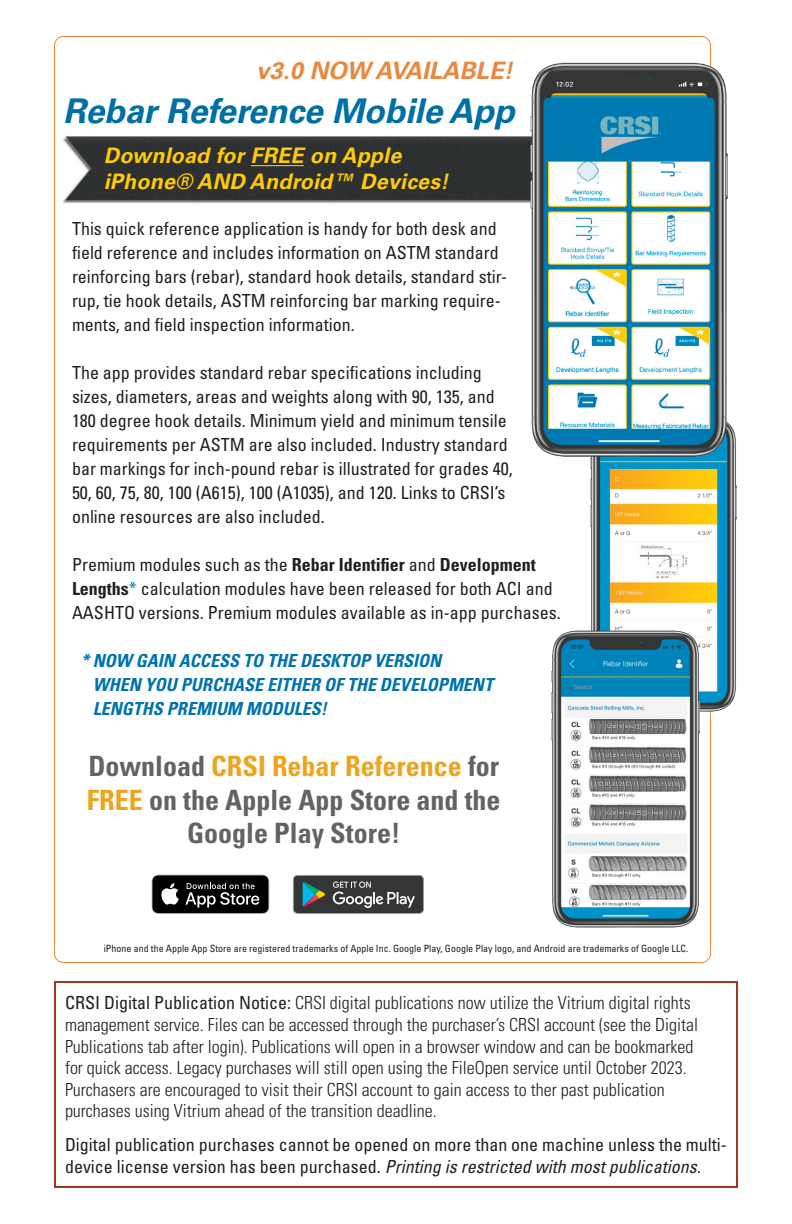
<style>
.page{position:relative;width:792px;height:1224px;background:#fff}
.page>*{position:absolute;margin:0;border:0;box-sizing:border-box;transform-origin:0 0}
.t1{font:italic 700 34px "Univers LT Std";letter-spacing:-.005em;color:#0070a4}
.t2{font:700 condensed 28px/33.6px "Univers LT Std";color:#636366;text-align:center}
.t3{font:italic 700 24px "Univers LT Std";color:#e88941}
.t4{font:italic 700 21.4px/26px "Univers LT Std";letter-spacing:.01em;color:#feca0a}
.t5{font:condensed 18px/24px "Univers LT Std";color:#231f20}
.t6{font:300 condensed 18px/21.6px "Univers LT Std";color:#231f20}
.t7{font:italic 700 condensed 18px/24px "Univers LT Std";color:#0073ae}
.t8{font:condensed 10px "Univers LT Std";color:#231f20}
.s1{font-weight:700}
.s2{color:#0073ae}
.s3{color:#eda41f}
.s4{font-weight:400}
.s5{font-style:italic}
</style>
<div class="page">
<img style="left:62px;top:136px;width:460px;height:68px">
<hr style="left:251px;top:165px;width:53px;height:1px;background:#feca0a">
<svg style="left:292px;top:875px;width:132px;height:39px;background:#4f5755"></svg>
<svg style="left:152px;top:875px;width:117px;height:39px;background:#303030"></svg>
<div style="left:54px;top:981px;width:684px;height:207px;border:2px solid #a5351f"></div>
<img style="left:590px;top:435px;width:147px;height:287px">
<img style="left:551px;top:622px;width:155px;height:306px">
<img style="left:522px;top:48px;width:213px;height:424px">
<h3 class="t3" style="left:256px;top:57px;width:258px">v3.0 NOW AVAILABLE!</h3>
<h1 class="t1" style="left:63px;top:92px;width:453px">Rebar Reference Mobile App</h1>
<p class="t4" style="left:104px;top:143px;width:346px">Download for FREE on Apple iPhone® AND Android™ Devices!</p>
<p class="t5" style="left:72px;top:216px;width:437px">This quick reference application is handy for both desk and field reference and includes information on ASTM standard reinforcing bars (rebar), standard hook details, standard stir&shy;rup, tie hook details, ASTM reinforcing bar marking require&shy;ments, and field inspection information.</p>
<p class="t5" style="left:72px;top:360px;width:442px">The app provides standard rebar specifications including sizes, diameters, areas and weights along with 90, 135, and 180 degree hook details. Minimum yield and minimum tensile requirements per ASTM are also included. Industry standard bar markings for inch-pound rebar is illustrated for grades 40, 50, 60, 75, 80, 100 (A615), 100 (A1035), and 120. Links to CRSI’s online resources are also included.</p>
<p class="t5" style="left:72px;top:552px;width:490px">Premium modules such as the <span class="s1">Rebar Identifier</span> and <span class="s1">Development<br>Lengths</span><span class="s2">*</span> calculation modules have been released for both ACI and<br>AASHTO versions. Premium modules available as in-app purchases.</p>
<p class="t7" style="left:93px;top:649px;width:402px;text-indent:-12px">* NOW GAIN ACCESS TO THE DESKTOP VERSION<br>WHEN YOU PURCHASE EITHER OF THE DEVELOPMENT<br>LENGTHS PREMIUM MODULES!</p>
<h2 class="t2" style="left:87px;top:749px;width:415px">Download <span class="s3">CRSI Rebar Reference</span> for<br><span class="s3">FREE</span> on the Apple App Store and the<br>Google Play Store!</h2>
<p class="t8" style="left:104px;top:942px;width:586px">iPhone and the Apple App Store are registered trademarks of Apple Inc. Google Play, Google Play logo, and Android are trademarks of Google LLC.</p>
<p class="t6" style="left:65px;top:992px;width:635px"><span class="s4">CRSI Digital Publication Notice:</span> CRSI digital publications now utilize the Vitrium digital rights management service. Files can be accessed through the purchaser’s CRSI account (see the Digital Publications tab after login). Publications will open in a browser window and can be bookmarked for quick access. Legacy purchases will still open using the FileOpen service until October 2023.<br>Purchasers are encouraged to visit their CRSI account to gain access to ther past publication purchases using Vitrium ahead of the transition deadline.</p>
<p class="t5" style="left:65px;top:1134px;width:663px;line-height:21.6px">Digital publication purchases cannot be opened on more than one machine unless the multi&shy;device license version has been purchased. <span class="s5">Printing is restricted with most publications.</span></p>
</div>
